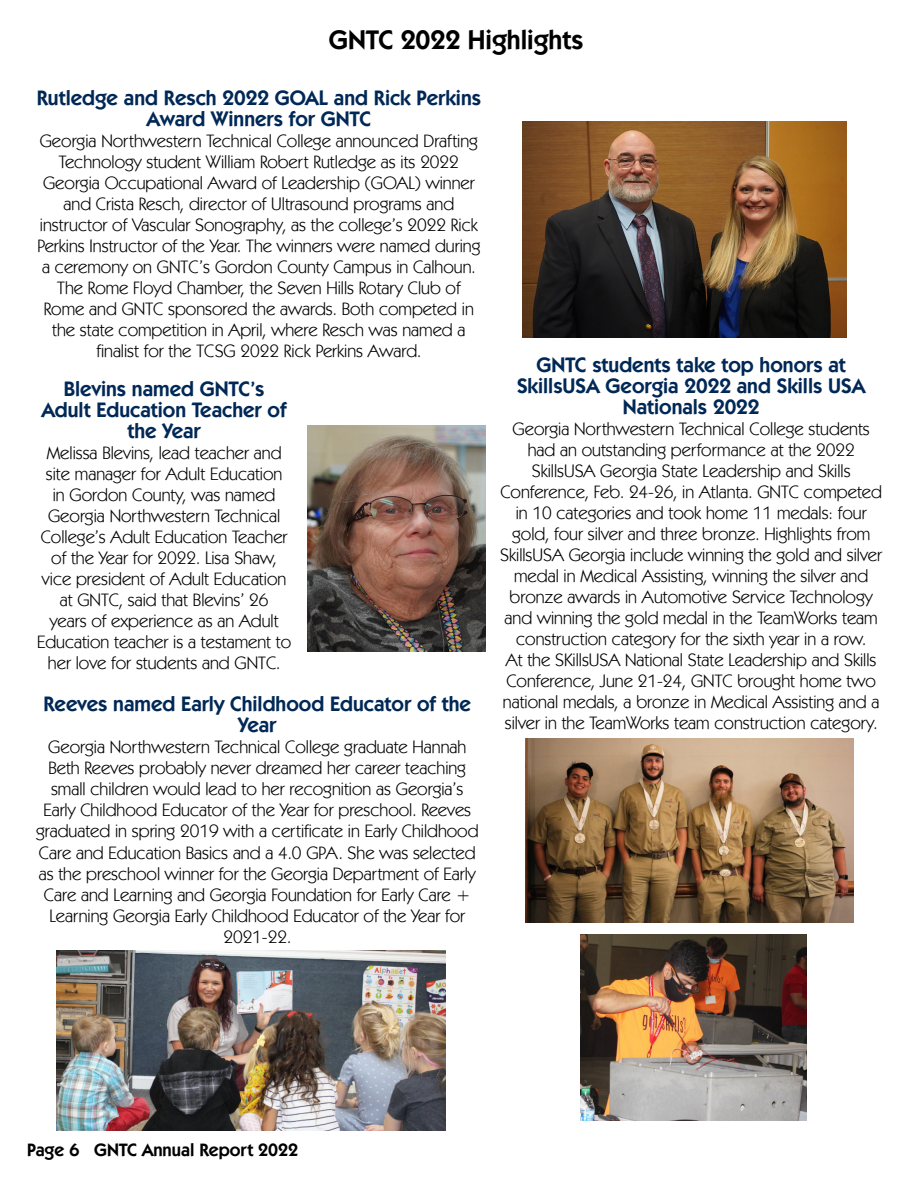
<style>
.page{position:relative;width:918px;height:1188px;background:#fff}
.page>*{position:absolute;margin:0;border:0;box-sizing:border-box;transform-origin:0 0}
.t1{font:600 27px "Kabel IT Cby BT";color:#000}
.t2{font:600 21px/21px "Kabel IT Cby BT";color:#002856;text-align:center}
.t3{font:18px/21px "Kabel IT Cby BT";color:#000;text-align:center}
.t4{font:600 18px "Kabel IT Cby BT";color:#000}
</style>
<div class="page">
<img style="left:307px;top:426px;width:179px;height:225px">
<img style="left:56px;top:950px;width:390px;height:180px">
<img style="left:523px;top:122px;width:323px;height:215px">
<img style="left:581px;top:935px;width:225px;height:185px">
<img style="left:525px;top:738px;width:329px;height:185px">
<h1 class="t1" style="left:329px;top:23px;width:256px">GNTC 2022 Highlights</h1>
<p class="t2" style="left:37px;top:86px;width:446px">Rutledge and Resch 2022 GOAL and Rick Perkins</p>
<p class="t2" style="left:147px;top:107px;width:226px">Award Winners for GNTC</p>
<p class="t3" style="left:37px;top:129px;width:445px">Georgia Northwestern Technical College announced Drafting Technology student William Robert Rutledge as its 2022<br>Georgia Occupational Award of Leadership (GOAL) winner and Crista Resch, director of Ultrasound programs and instructor of Vascular Sonography, as the college’s 2022 Rick Perkins Instructor of the Year. The winners were named during a ceremony on GNTC’s Gordon County Campus in Calhoun.<br>The Rome Floyd Chamber, the Seven Hills Rotary Club of Rome and GNTC sponsored the awards. Both competed in the state competition in April, where Resch was named a finalist for the TCSG 2022 Rick Perkins Award.</p>
<p class="t2" style="left:42px;top:378px;width:246px">Blevins named GNTC’s<br>Adult Education Teacher of</p>
<p class="t2" style="left:128px;top:420px;width:75px">the Year</p>
<p class="t3" style="left:37px;top:442px;width:256px">Melissa Blevins, lead teacher and site manager for Adult Education<br>in Gordon County, was named<br>Georgia Northwestern Technical<br>College’s Adult Education Teacher of the Year for 2022. Lisa Shaw, vice president of Adult Education at GNTC, said that Blevins’ 26<br>years of experience as an Adult<br>Education teacher is a testament to</p>
<p class="t3" style="left:48px;top:652px;width:234px">her love for students and GNTC.</p>
<p class="t2" style="left:44px;top:693px;width:429px">Reeves named Early Childhood Educator of the<br>Year</p>
<p class="t3" style="left:36px;top:736px;width:444px">Georgia Northwestern Technical College graduate Hannah Beth Reeves probably never dreamed her career teaching small children would lead to her recognition as Georgia’s Early Childhood Educator of the Year for preschool. Reeves graduated in spring 2019 with a certificate in Early Childhood Care and Education Basics and a 4.0 GPA. She was selected as the preschool winner for the Georgia Department of Early Care and Learning and Georgia Foundation for Early Care + Learning Georgia Early Childhood Educator of the Year for 2021-22.</p>
<p class="t2" style="left:517px;top:354px;width:350px">GNTC students take top honors at<br>SkillsUSA Georgia 2022 and Skills USA<br>Nationals 2022</p>
<p class="t3" style="left:500px;top:418px;width:383px">Georgia Northwestern Technical College students had an outstanding performance at the 2022<br>SkillsUSA Georgia State Leadership and Skills Conference, Feb. 24-26, in Atlanta. GNTC competed in 10 categories and took home 11 medals: four gold, four silver and three bronze. Highlights from SkillsUSA Georgia include winning the gold and silver medal in Medical Assisting, winning the silver and bronze awards in Automotive Service Technology and winning the gold medal in the TeamWorks team construction category for the sixth year in a row.<br>At the SKillsUSA National State Leadership and Skills Conference, June 21-24, GNTC brought home two national medals, a bronze in Medical Assisting and a silver in the TeamWorks team construction category.</p>
<p class="t4" style="left:27px;top:1139px;width:273px">Page 6 GNTC Annual Report 2022</p>
</div>
